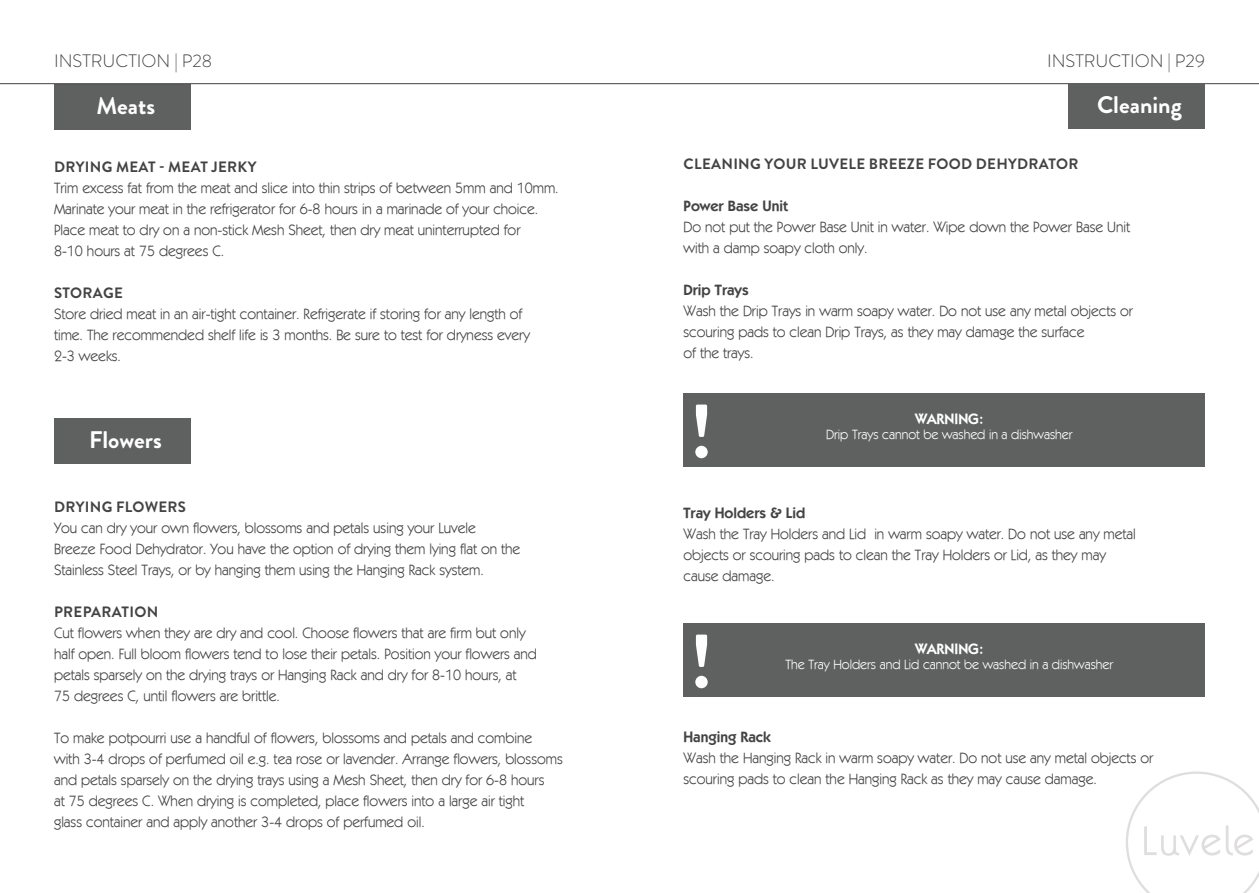
<style>
.page{position:relative;width:1259px;height:893px;background:#fff}
.page>*{position:absolute;margin:0;border:0;box-sizing:border-box;transform-origin:0 0}
.t1{font:700 75.6px "Brandon Grotesque";color:#fff}
.t2{font:700 24px "Brandon Grotesque";color:#fff}
.t3{font:300 18px "Brandon Grotesque";color:#444344}
.t4{font:15px/21px "Kabel IT Cby BT";color:#444344}
.t5{font:700 15px "Brandon Grotesque";letter-spacing:.02em;color:#444344}
.t6{font:600 15px "Kabel IT Cby BT";color:#444344}
.t7{font:600 15px "Kabel IT Cby BT";color:#fff}
.t8{font:13.5px "Kabel IT Cby BT";color:#fff}
</style>
<div class="page">
<svg style="left:1126px;top:771px;width:133px;height:122px"></svg>
<div style="left:54px;top:84px;width:137px;height:46px;background:#5f6060"></div>
<hr style="left:0;top:83px;width:1259px;height:1px;background:#444344">
<div style="left:54px;top:418px;width:137px;height:46px;background:#5f6060"></div>
<div style="left:1068px;top:83px;width:137px;height:46px;background:#5f6060"></div>
<div style="left:683px;top:393px;width:522px;height:74px;background:#5f6060"></div>
<div style="left:683px;top:623px;width:522px;height:74px;background:#5f6060"></div>
<p class="t3" style="left:54px;top:49px;width:160px">INSTRUCTION | P28</p>
<h2 class="t2" style="left:97px;top:89px;width:60px">Meats</h2>
<p class="t5" style="left:54px;top:156px;width:204px">DRYING MEAT - MEAT JERKY</p>
<p class="t4" style="left:54px;top:177px;width:506px">Trim excess fat from the meat and slice into thin strips of between 5mm and 10mm.<br>Marinate your meat in the refrigerator for 6-8 hours in a marinade of your choice.<br>Place meat to dry on a non-stick Mesh Sheet, then dry meat uninterrupted for<br>8-10 hours at 75 degrees C.</p>
<p class="t5" style="left:54px;top:282px;width:70px">STORAGE</p>
<p class="t4" style="left:54px;top:303px;width:477px">Store dried meat in an air-tight container. Refrigerate if storing for any length of time. The recommended shelf life is 3 months. Be sure to test for dryness every<br>2-3 weeks.</p>
<h2 class="t2" style="left:89px;top:423px;width:74px">Flowers</h2>
<p class="t5" style="left:54px;top:496px;width:133px">DRYING FLOWERS</p>
<p class="t4" style="left:54px;top:517px;width:468px">You can dry your own flowers, blossoms and petals using your Luvele<br>Breeze Food Dehydrator. You have the option of drying them lying flat on the<br>Stainless Steel Trays, or by hanging them using the Hanging Rack system.</p>
<p class="t5" style="left:54px;top:601px;width:106px">PREPARATION</p>
<p class="t4" style="left:54px;top:622px;width:484px">Cut flowers when they are dry and cool. Choose flowers that are firm but only half open. Full bloom flowers tend to lose their petals. Position your flowers and petals sparsely on the drying trays or Hanging Rack and dry for 8-10 hours, at<br>75 degrees C, until flowers are brittle.</p>
<p class="t4" style="left:54px;top:727px;width:510px">To make potpourri use a handful of flowers, blossoms and petals and combine<br>with 3-4 drops of perfumed oil e.g. tea rose or lavender. Arrange flowers, blossoms and petals sparsely on the drying trays using a Mesh Sheet, then dry for 6-8 hours<br>at 75 degrees C. When drying is completed, place flowers into a large air tight<br>glass container and apply another 3-4 drops of perfumed oil.</p>
<p class="t3" style="left:1047px;top:49px;width:159px">INSTRUCTION | P29</p>
<h2 class="t2" style="left:1097px;top:88px;width:86px">Cleaning</h2>
<p class="t5" style="left:683px;top:154px;width:396px">CLEANING YOUR LUVELE BREEZE FOOD DEHYDRATOR</p>
<p class="t6" style="left:683px;top:197px;width:106px">Power Base Unit</p>
<p class="t4" style="left:683px;top:216px;width:448px">Do not put the Power Base Unit in water. Wipe down the Power Base Unit with a damp soapy cloth only.</p>
<p class="t6" style="left:683px;top:281px;width:67px">Drip Trays</p>
<p class="t4" style="left:683px;top:300px;width:451px">Wash the Drip Trays in warm soapy water. Do not use any metal objects or scouring pads to clean Drip Trays, as they may damage the surface<br>of the trays.</p>
<h1 class="t1" style="left:690px;top:379px;width:25px">!</h1>
<p class="t7" style="left:915px;top:409px;width:70px">WARNING:</p>
<p class="t8" style="left:826px;top:426px;width:248px">Drip Trays cannot be washed in a dishwasher</p>
<p class="t6" style="left:683px;top:503px;width:123px">Tray Holders &amp; Lid</p>
<p class="t4" style="left:683px;top:523px;width:454px">Wash the Tray Holders and Lid in warm soapy water. Do not use any metal objects or scouring pads to clean the Tray Holders or Lid, as they may cause damage.</p>
<h1 class="t1" style="left:690px;top:609px;width:25px">!</h1>
<p class="t7" style="left:915px;top:639px;width:70px">WARNING:</p>
<p class="t8" style="left:785px;top:656px;width:329px">The Tray Holders and Lid cannot be washed in a dishwasher</p>
<p class="t6" style="left:683px;top:727px;width:89px">Hanging Rack</p>
<p class="t4" style="left:683px;top:747px;width:471px">Wash the Hanging Rack in warm soapy water. Do not use any metal objects or scouring pads to clean the Hanging Rack as they may cause damage.</p>
</div>
